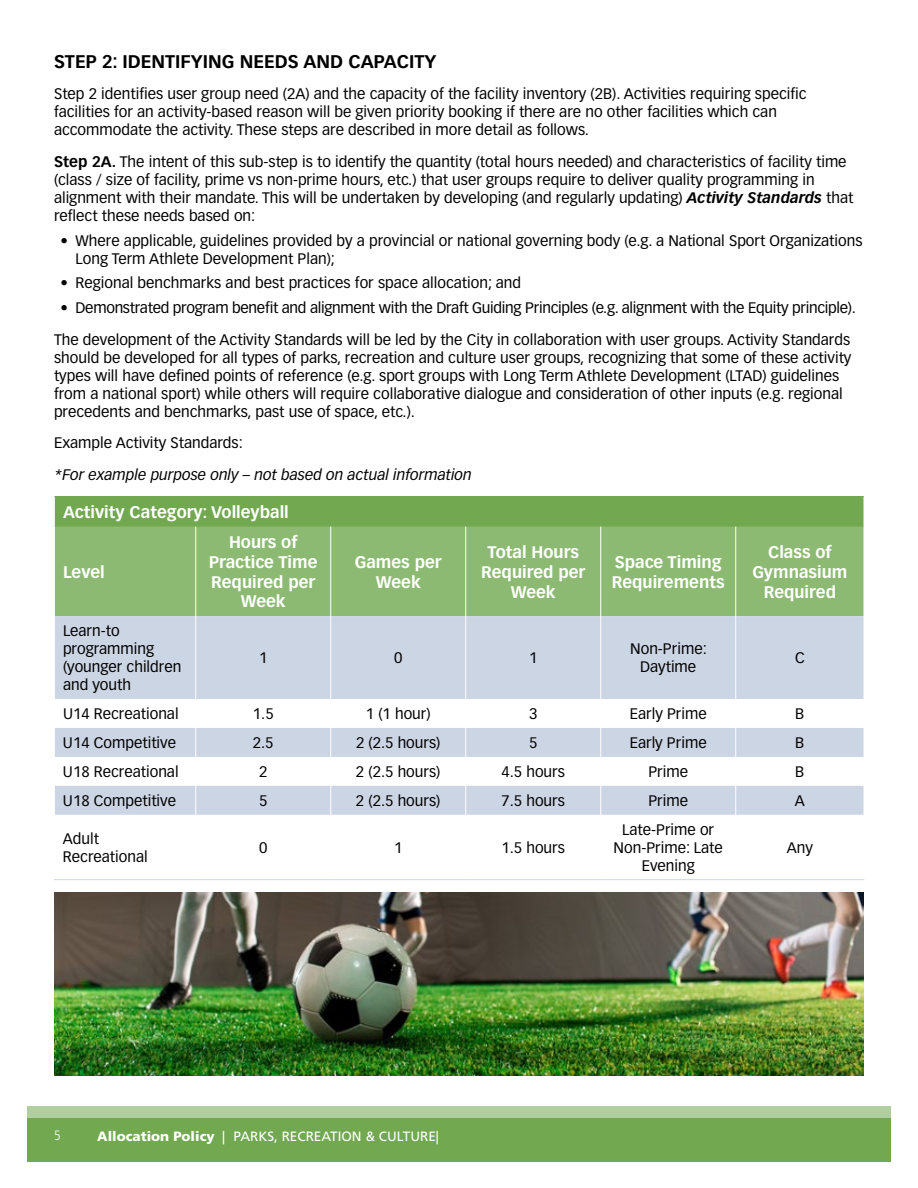
<style>
.page{position:relative;width:918px;height:1188px;background:#fff}
.page>*{position:absolute;margin:0;border:0;box-sizing:border-box;transform-origin:0 0}
.t1{font:700 18px "Vectora LT Std";color:#000}
.t2{font:700 16.5px/19.8px "Vectora LT Std";color:#fff;text-align:center}
.t3{font:15px/18px "Vectora LT Std";color:#000}
.t4{font:italic 15px "Vectora LT Pro";color:#000}
.t5{font:13.5px "Frutiger LT Std";color:#fff}
.t6{font:300 condensed 13.5px "Frutiger LT Std";color:#fff}
.s1{font-weight:700}
.s2{font-family:"Vectora LT Pro";font-weight:700;font-style:italic}
.s3{font-weight:900}
</style>
<div class="page">
<svg style="left:27px;top:1106px;width:864px;height:13px;background:#accc98"></svg>
<div style="left:27px;top:1119px;width:864px;height:43px;background:#71a850"></div>
<img style="left:54px;top:892px;width:810px;height:183px">
<div style="left:54px;top:496px;width:810px;height:31px;background:#71a850"></div>
<div style="left:55px;top:527px;width:809px;height:89px;background:#8dba73"></div>
<svg style="left:55px;top:616px;width:809px;height:199px;fill:#ccd5e3"></svg>
<hr style="left:54px;top:496px;width:1px;height:31px;background:#fff">
<hr style="left:195px;top:527px;width:1px;height:89px;background:#fff">
<hr style="left:330px;top:527px;width:1px;height:89px;background:#fff">
<hr style="left:465px;top:527px;width:1px;height:89px;background:#fff">
<hr style="left:600px;top:527px;width:1px;height:89px;background:#fff">
<hr style="left:735px;top:527px;width:1px;height:89px;background:#fff">
<hr style="left:195px;top:616px;width:1px;height:83px;background:#fff">
<hr style="left:330px;top:616px;width:1px;height:83px;background:#fff">
<hr style="left:465px;top:616px;width:1px;height:83px;background:#fff">
<hr style="left:600px;top:616px;width:1px;height:83px;background:#fff">
<hr style="left:735px;top:616px;width:1px;height:83px;background:#fff">
<svg style="left:195px;top:699px;width:1px;height:116px"></svg>
<svg style="left:330px;top:699px;width:1px;height:116px"></svg>
<svg style="left:465px;top:699px;width:1px;height:116px"></svg>
<svg style="left:600px;top:699px;width:1px;height:116px"></svg>
<svg style="left:735px;top:699px;width:1px;height:116px"></svg>
<hr style="left:54px;top:879px;width:142px;height:1px;background:#ccd5e3">
<hr style="left:196px;top:879px;width:135px;height:1px;background:#ccd5e3">
<hr style="left:331px;top:879px;width:135px;height:1px;background:#ccd5e3">
<hr style="left:466px;top:879px;width:135px;height:1px;background:#ccd5e3">
<hr style="left:601px;top:879px;width:135px;height:1px;background:#ccd5e3">
<hr style="left:736px;top:879px;width:128px;height:1px;background:#ccd5e3">
<p class="t1" style="left:54px;top:51px;width:384px">STEP 2: IDENTIFYING NEEDS AND CAPACITY</p>
<p class="t3" style="left:54px;top:85px;width:754px">Step 2 identifies user group need (2A) and the capacity of the facility inventory (2B). Activities requiring specific facilities for an activity-based reason will be given priority booking if there are no other facilities which can accommodate the activity. These steps are described in more detail as follows.</p>
<p class="t3" style="left:54px;top:153px;width:801px"><span class="s1">Step 2A.</span> The intent of this sub-step is to identify the quantity (total hours needed) and characteristics of facility time (class / size of facility, prime vs non-prime hours, etc.) that user groups require to deliver quality programming in alignment with their mandate. This will be undertaken by developing (and regularly updating) <span class="s2">Activity Standards</span> that reflect these needs based on:</p>
<p class="t3" style="left:76px;top:232px;width:789px;text-indent:-15px">• Where applicable, guidelines provided by a provincial or national governing body (e.g. a National Sport Organizations<br>Long Term Athlete Development Plan);</p>
<p class="t3" style="left:60px;top:274px;width:462px">• Regional benchmarks and best practices for space allocation; and</p>
<p class="t3" style="left:54px;top:292px;width:803px;line-height:31.5px;text-align:center">• Demonstrated program benefit and alignment with the Draft Guiding Principles (e.g. alignment with the Equity principle).<br>The development of the Activity Standards will be led by the City in collaboration with user groups. Activity Standards</p>
<p class="t3" style="left:54px;top:349px;width:799px">should be developed for all types of parks, recreation and culture user groups, recognizing that some of these activity types will have defined points of reference (e.g. sport groups with Long Term Athlete Development (LTAD) guidelines from a national sport) while others will require collaborative dialogue and consideration of other inputs (e.g. regional precedents and benchmarks, past use of space, etc.).</p>
<p class="t3" style="left:54px;top:434px;width:190px">Example Activity Standards:</p>
<p class="t4" style="left:54px;top:465px;width:419px">*For example purpose only – not based on actual information</p>
<p class="t2" style="left:63px;top:502px;width:227px">Activity Category: Volleyball</p>
<p class="t2" style="left:63px;top:562px;width:43px">Level</p>
<p class="t3" style="left:63px;top:622px;width:120px">Learn-to programming (younger children and youth</p>
<p class="t2" style="left:209px;top:532px;width:110px">Hours of<br>Practice Time<br>Required per<br>Week</p>
<p class="t2" style="left:355px;top:552px;width:88px">Games per<br>Week</p>
<p class="t2" style="left:481px;top:542px;width:106px">Total Hours<br>Required per<br>Week</p>
<p class="t2" style="left:612px;top:552px;width:115px;text-align:left">Space Timing<br>Requirements</p>
<p class="t2" style="left:752px;top:542px;width:97px">Class of<br>Gymnasium<br>Required</p>
<p class="t3" style="left:259px;top:649px;width:10px">1</p>
<p class="t3" style="left:394px;top:649px;width:10px">0</p>
<p class="t3" style="left:529px;top:649px;width:10px">1</p>
<p class="t3" style="left:630px;top:640px;width:78px;text-align:center">Non-Prime:<br>Daytime</p>
<p class="t3" style="left:795px;top:649px;width:11px">C</p>
<p class="t3" style="left:63px;top:705px;width:117px">U14 Recreational</p>
<p class="t3" style="left:253px;top:705px;width:22px">1.5</p>
<p class="t3" style="left:366px;top:705px;width:66px">1 (1 hour)</p>
<p class="t3" style="left:529px;top:705px;width:10px">3</p>
<p class="t3" style="left:630px;top:705px;width:78px">Early Prime</p>
<p class="t3" style="left:795px;top:705px;width:11px">B</p>
<p class="t3" style="left:63px;top:734px;width:115px">U14 Competitive</p>
<p class="t3" style="left:253px;top:734px;width:22px">2.5</p>
<p class="t3" style="left:356px;top:734px;width:86px">2 (2.5 hours)</p>
<p class="t3" style="left:529px;top:734px;width:10px">5</p>
<p class="t3" style="left:630px;top:734px;width:78px">Early Prime</p>
<p class="t3" style="left:795px;top:734px;width:11px">B</p>
<p class="t3" style="left:63px;top:763px;width:117px">U18 Recreational</p>
<p class="t3" style="left:259px;top:763px;width:10px">2</p>
<p class="t3" style="left:356px;top:763px;width:86px">2 (2.5 hours)</p>
<p class="t3" style="left:501px;top:763px;width:65px">4.5 hours</p>
<p class="t3" style="left:648px;top:763px;width:41px">Prime</p>
<p class="t3" style="left:795px;top:763px;width:11px">B</p>
<p class="t3" style="left:63px;top:792px;width:115px">U18 Competitive</p>
<p class="t3" style="left:259px;top:792px;width:10px">5</p>
<p class="t3" style="left:356px;top:792px;width:86px">2 (2.5 hours)</p>
<p class="t3" style="left:501px;top:792px;width:65px">7.5 hours</p>
<p class="t3" style="left:648px;top:792px;width:41px">Prime</p>
<p class="t3" style="left:795px;top:792px;width:12px">A</p>
<p class="t3" style="left:63px;top:830px;width:86px">Adult<br>Recreational</p>
<p class="t3" style="left:259px;top:839px;width:10px">0</p>
<p class="t3" style="left:394px;top:839px;width:10px">1</p>
<p class="t3" style="left:501px;top:839px;width:65px">1.5 hours</p>
<p class="t3" style="left:614px;top:821px;width:111px;text-align:center">Late-Prime or<br>Non-Prime: Late<br>Evening</p>
<p class="t3" style="left:787px;top:839px;width:28px">Any</p>
<p class="t6" style="left:54px;top:1128px;width:8px">5</p>
<p class="t5" style="left:97px;top:1128px;width:343px"><span class="s3">Allocation Policy</span> | PARKS, RECREATION &amp; CULTURE|</p>
</div>
